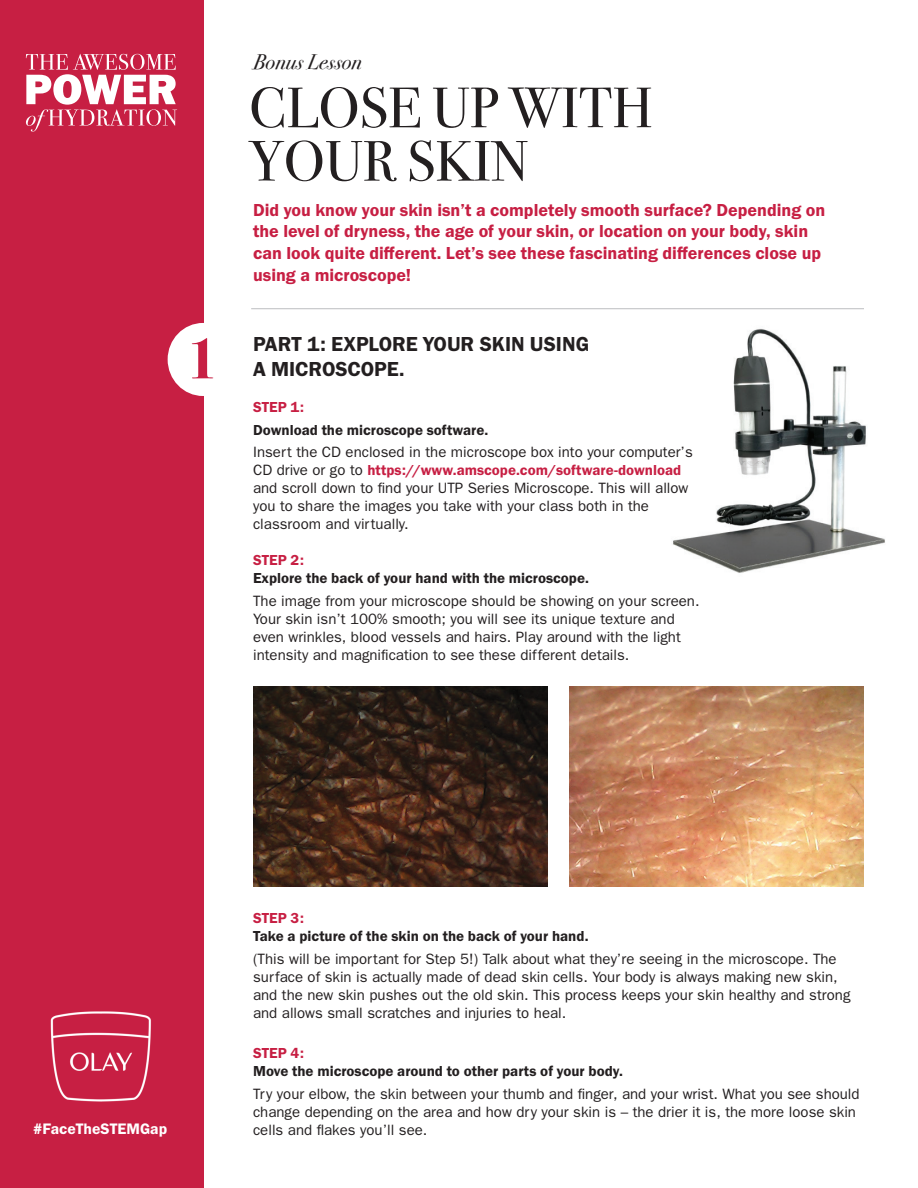
<style>
.page{position:relative;width:918px;height:1188px;background:#fff}
.page>*{position:absolute;margin:0;border:0;box-sizing:border-box;transform-origin:0 0}
.t1{font:700 60px "Bodoni Svty Two ITCTT";color:#c71f43}
.t2{font:57px/53.4px "Bodoni Svty Two ITCTT";color:#231f20}
.t3{font:21px/25.2px "Franklin Gothic URW Dem";color:#231f20}
.t4{font:italic 21px "Bodoni Svty Two ITCTT";color:#231f20}
.t5{font:18px/21.6px "Franklin Gothic URW Dem";color:#c71f43}
.t6{font:15.75px "Franklin Gothic URW Dem";color:#fff}
.t7{font:15px/18px "Franklin Gothic";color:#231f20}
.t8{font:15px "Franklin Gothic URW Dem";color:#231f20}
.t9{font:15px "Franklin Gothic URW Dem";color:#c71f43}
.s1{font-family:"Franklin Gothic";color:#231f20}
</style>
<div class="page">
<div style="left:0;top:0;width:203px;height:1188px;background:#c71f43"></div>
<img style="left:50px;top:1011px;width:101px;height:91px">
<svg style="left:26px;top:54px;width:151px;height:78px"></svg>
<img style="left:673px;top:328px;width:212px;height:245px">
<div style="left:168px;top:323px;width:70px;height:73px;background:#fff;border-radius:50%"></div>
<hr style="left:251px;top:308px;width:613px;height:1px;background:#bcbdc0">
<img style="left:570px;top:687px;width:294px;height:199px">
<img style="left:253px;top:687px;width:294px;height:199px">
<h1 class="t1" style="left:185px;top:308px;width:35px">1</h1>
<h3 class="t4" style="left:253px;top:44px;width:110px">Bonus Lesson</h3>
<h2 class="t2" style="left:249px;top:75px;width:405px">CLOSE UP WITH<br>YOUR SKIN</h2>
<p class="t5" style="left:253px;top:199px;width:574px">Did you know your skin isn’t a completely smooth surface? Depending on the level of dryness, the age of your skin, or location on your body, skin can look quite different. Let’s see these fascinating differences close up using a microscope!</p>
<h3 class="t3" style="left:253px;top:331px;width:338px">PART 1: EXPLORE YOUR SKIN USING<br>A MICROSCOPE.</h3>
<p class="t9" style="left:253px;top:398px;width:52px">STEP 1:</p>
<p class="t8" style="left:253px;top:420px;width:237px">Download the microscope software.</p>
<p class="t7" style="left:253px;top:443px;width:441px">Insert the CD enclosed in the microscope box into your computer’s</p>
<p class="t9" style="left:253px;top:461px;width:430px"><span class="s1">CD drive or go to</span> https://www.amscope.com/software-download</p>
<p class="t7" style="left:253px;top:479px;width:437px">and scroll down to find your UTP Series Microscope. This will allow you to share the images you take with your class both in the classroom and virtually.</p>
<p class="t9" style="left:253px;top:551px;width:52px">STEP 2:</p>
<p class="t8" style="left:253px;top:569px;width:337px">Explore the back of your hand with the microscope.</p>
<p class="t7" style="left:253px;top:591px;width:448px">The image from your microscope should be showing on your screen.<br>Your skin isn’t 100% smooth; you will see its unique texture and even wrinkles, blood vessels and hairs. Play around with the light intensity and magnification to see these different details.</p>
<p class="t6" style="left:33px;top:1119px;width:135px">#FaceTheSTEMGap</p>
<p class="t9" style="left:253px;top:909px;width:52px">STEP 3:</p>
<p class="t8" style="left:253px;top:927px;width:337px">Take a picture of the skin on the back of your hand.</p>
<p class="t7" style="left:253px;top:949px;width:599px">(This will be important for Step 5!) Talk about what they’re seeing in the microscope. The surface of skin is actually made of dead skin cells. Your body is always making new skin, and the new skin pushes out the old skin. This process keeps your skin healthy and strong and allows small scratches and injuries to heal.</p>
<p class="t9" style="left:253px;top:1044px;width:52px">STEP 4:</p>
<p class="t8" style="left:253px;top:1062px;width:371px">Move the microscope around to other parts of your body.</p>
<p class="t7" style="left:253px;top:1084px;width:608px">Try your elbow, the skin between your thumb and finger, and your wrist. What you see should change depending on the area and how dry your skin is – the drier it is, the more loose skin cells and flakes you’ll see.</p>
</div>
